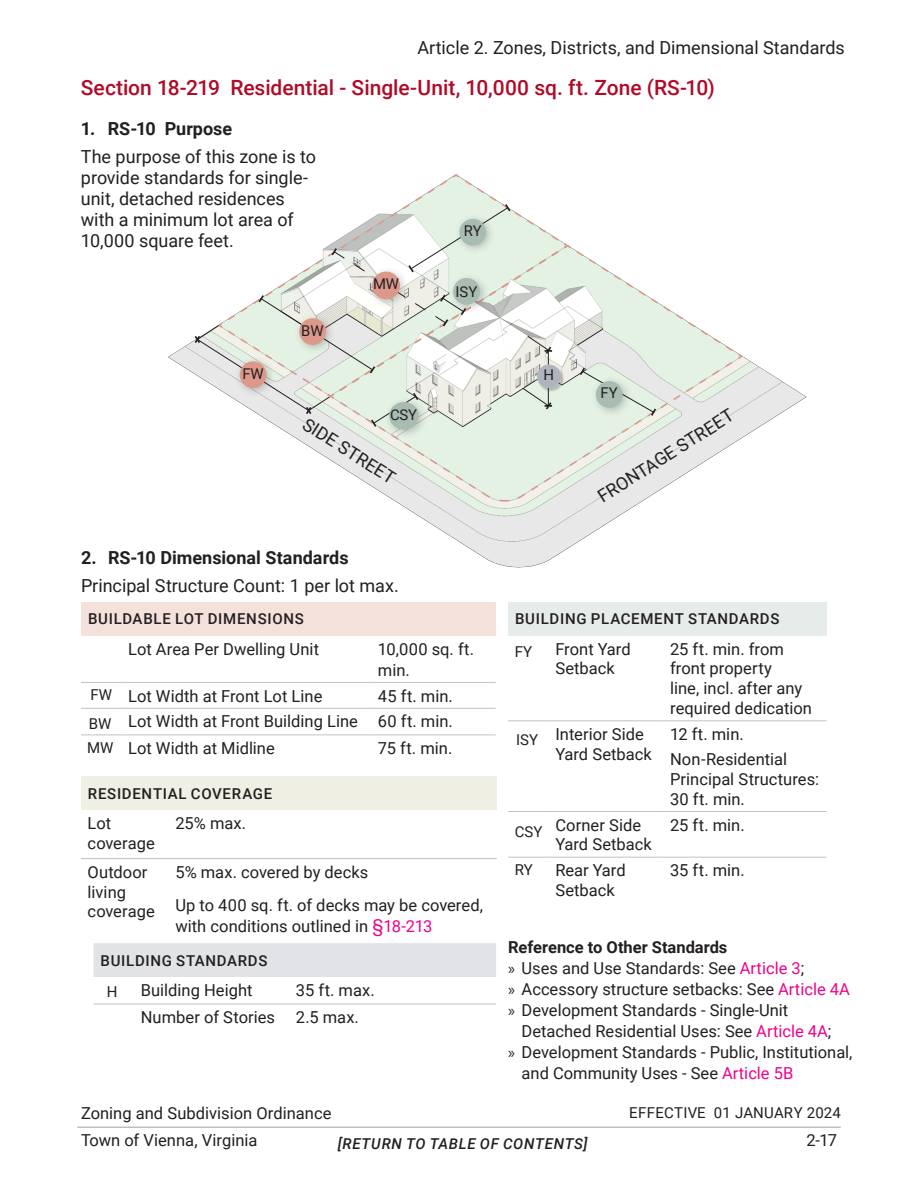
<style>
.page{position:relative;width:918px;height:1188px;background:#fff}
.page>*{position:absolute;margin:0;border:0;box-sizing:border-box;transform-origin:0 0}
.t1{font:500 21px "Roboto";color:#b00a27}
.body_1{font:18px/21px "Roboto";letter-spacing:-.005em;color:#231f20}
.t2{font:18px "Roboto";color:#231f20}
.t3{font:700 18px "Roboto";color:#231f20}
.FBC__Tbl_-_8{font:17.85px "Roboto";color:#231f20}
.FBC__Tbl_-_8-2{font:16.5px/19.8px "Roboto";color:#231f20}
.t4{font:16.5px/27px "Roboto";color:#231f20}
.body{font:700 16.5px "Roboto";color:#231f20}
.FBC__Box__Head{font:500 15px "Roboto";letter-spacing:.045em;color:#231f20}
.FBC__Dimension_Text{font:15px "Roboto";letter-spacing:.01em;color:#231f20}
.t5{font:italic 500 15px "Roboto";letter-spacing:.045em;color:#231f20}
.FBC__Dimension_Text-2{font:14.85px "Roboto";color:#231f20}
.s1{font-size:18px;color:#ed028c}
.s2{color:#ed028c}
.s3{font-family:"Myriad Pro"}
</style>
<div class="page">
<hr style="left:77px;top:1126px;width:764px;height:2px;background:#c1c1bb">
<img style="left:168px;top:341px;width:639px;height:227px">
<svg style="left:328px;top:341px;width:417px;height:161px"></svg>
<svg style="left:193px;top:177px;width:545px;height:317px"></svg>
<div style="left:537px;top:365px;width:28px;height:27px;background:#231f20;opacity:.25"></div>
<div style="left:537px;top:365px;width:24px;height:23px;background:#afb5bd;border-radius:50%"></div>
<div style="left:384px;top:396px;width:45px;height:44px;background:#231f20;opacity:.25"></div>
<div style="left:389px;top:402px;width:30px;height:28px;background:#a8bcb1;border-radius:50%"></div>
<div style="left:447px;top:272px;width:43px;height:42px;background:#231f20;opacity:.25"></div>
<div style="left:453px;top:278px;width:27px;height:27px;background:#a8bcb1;border-radius:50%"></div>
<div style="left:234px;top:356px;width:42px;height:42px;background:#231f20;opacity:.25"></div>
<div style="left:240px;top:361px;width:26px;height:27px;background:#dc988b;border-radius:50%"></div>
<div style="left:294px;top:313px;width:42px;height:42px;background:#231f20;opacity:.25"></div>
<div style="left:299px;top:318px;width:27px;height:27px;background:#dc988b;border-radius:50%"></div>
<div style="left:366px;top:266px;width:44px;height:43px;background:#231f20;opacity:.25"></div>
<div style="left:372px;top:272px;width:28px;height:27px;background:#dc988b;border-radius:50%"></div>
<div style="left:454px;top:213px;width:42px;height:43px;background:#231f20;opacity:.25"></div>
<div style="left:459px;top:219px;width:27px;height:27px;background:#a8bcb1;border-radius:50%"></div>
<div style="left:590px;top:375px;width:42px;height:43px;background:#231f20;opacity:.25"></div>
<div style="left:596px;top:381px;width:27px;height:27px;background:#a8bcb1;border-radius:50%"></div>
<div style="left:81px;top:602px;width:415px;height:34px;background:#f5e1db"></div>
<hr style="left:122px;top:735px;width:249px;height:1px;background:#c1c1bb">
<hr style="left:371px;top:735px;width:125px;height:1px;background:#c1c1bb">
<hr style="left:81px;top:682px;width:41px;height:1px;background:#c1c1bb">
<hr style="left:122px;top:682px;width:249px;height:1px;background:#c1c1bb">
<hr style="left:371px;top:682px;width:125px;height:1px;background:#c1c1bb">
<hr style="left:122px;top:708px;width:249px;height:1px;background:#c1c1bb">
<hr style="left:371px;top:708px;width:125px;height:1px;background:#c1c1bb">
<hr style="left:81px;top:708px;width:41px;height:1px;background:#c1c1bb">
<hr style="left:81px;top:735px;width:41px;height:1px;background:#c1c1bb">
<div style="left:93px;top:943px;width:403px;height:34px;background:#e1e3e6"></div>
<hr style="left:93px;top:1004px;width:41px;height:1px;background:#c1c1bb">
<hr style="left:134px;top:1004px;width:155px;height:1px;background:#c1c1bb">
<hr style="left:289px;top:1004px;width:207px;height:1px;background:#c1c1bb">
<div style="left:508px;top:602px;width:318px;height:34px;background:#e5ece9"></div>
<hr style="left:663px;top:857px;width:164px;height:1px;background:#c1c1bb">
<hr style="left:663px;top:721px;width:164px;height:1px;background:#c1c1bb">
<hr style="left:508px;top:721px;width:41px;height:1px;background:#c1c1bb">
<hr style="left:549px;top:721px;width:114px;height:1px;background:#c1c1bb">
<hr style="left:663px;top:811px;width:164px;height:1px;background:#c1c1bb">
<hr style="left:508px;top:811px;width:41px;height:1px;background:#c1c1bb">
<hr style="left:549px;top:811px;width:114px;height:1px;background:#c1c1bb">
<hr style="left:508px;top:857px;width:41px;height:1px;background:#c1c1bb">
<hr style="left:549px;top:857px;width:114px;height:1px;background:#c1c1bb">
<div style="left:81px;top:776px;width:416px;height:34px;background:#efefe4"></div>
<hr style="left:169px;top:858px;width:328px;height:1px;background:#c1c1bb">
<hr style="left:81px;top:858px;width:88px;height:1px;background:#c1c1bb">
<p class="t2" style="left:417px;top:35px;width:429px">Article 2. Zones, Districts, and Dimensional Standards</p>
<p class="t1" style="left:81px;top:73px;width:636px">Section 18-219 Residential - Single-Unit, 10,000 sq. ft. Zone (RS-10)</p>
<p class="t3" style="left:81px;top:116px;width:153px">1. RS-10 Purpose</p>
<p class="body_1" style="left:81px;top:146px;width:237px">The purpose of this zone is to provide standards for single&shy;unit, detached residences with a minimum lot area of<br>10,000 square feet.</p>
<p class="FBC__Dimension_Text-2" style="left:464px;top:220px;width:19px">RY</p>
<p class="FBC__Dimension_Text-2" style="left:242px;top:363px;width:23px">FW</p>
<p class="FBC__Dimension_Text-2" style="left:301px;top:320px;width:24px">BW</p>
<p class="FBC__Dimension_Text-2" style="left:373px;top:273px;width:27px">MW</p>
<p class="FBC__Dimension_Text-2" style="left:456px;top:281px;width:23px">ISY</p>
<p class="FBC__Dimension_Text-2" style="left:544px;top:364px;width:12px">H</p>
<p class="FBC__Dimension_Text-2" style="left:601px;top:382px;width:19px">FY</p>
<p class="FBC__Tbl_-_8" style="left:311px;top:412px;width:107px;rotate:32deg">SIDE STREET</p>
<p class="FBC__Tbl_-_8" style="left:593px;top:487px;width:159px;rotate:-32deg">FRONTAGE STREET</p>
<p class="FBC__Dimension_Text-2" style="left:390px;top:404px;width:28px">CSY</p>
<p class="t3" style="left:81px;top:545px;width:269px">2. RS-10 Dimensional Standards</p>
<p class="body_1" style="left:81px;top:574px;width:319px">Principal Structure Count: 1 per lot max.</p>
<p class="FBC__Box__Head" style="left:88px;top:608px;width:217px">BUILDABLE LOT DIMENSIONS</p>
<p class="FBC__Tbl_-_8-2" style="left:128px;top:638px;width:192px">Lot Area Per Dwelling Unit</p>
<p class="FBC__Tbl_-_8-2" style="left:378px;top:638px;width:98px;line-height:21px">10,000 sq. ft. min.</p>
<p class="FBC__Dimension_Text" style="left:90px;top:685px;width:23px">FW</p>
<p class="FBC__Tbl_-_8-2" style="left:128px;top:685px;width:196px">Lot Width at Front Lot Line</p>
<p class="FBC__Tbl_-_8-2" style="left:378px;top:685px;width:76px">45 ft. min.</p>
<p class="FBC__Dimension_Text" style="left:89px;top:713px;width:24px">BW</p>
<p class="FBC__Tbl_-_8-2" style="left:128px;top:711px;width:231px">Lot Width at Front Building Line</p>
<p class="FBC__Tbl_-_8-2" style="left:378px;top:711px;width:76px">60 ft. min.</p>
<p class="FBC__Dimension_Text" style="left:87px;top:738px;width:28px">MW</p>
<p class="FBC__Tbl_-_8-2" style="left:128px;top:738px;width:148px">Lot Width at Midline</p>
<p class="FBC__Tbl_-_8-2" style="left:378px;top:738px;width:76px">75 ft. min.</p>
<p class="FBC__Box__Head" style="left:88px;top:783px;width:186px">RESIDENTIAL COVERAGE</p>
<p class="FBC__Tbl_-_8-2" style="left:88px;top:813px;width:69px">Lot coverage</p>
<p class="FBC__Tbl_-_8-2" style="left:175px;top:813px;width:72px">25% max.</p>
<p class="FBC__Tbl_-_8-2" style="left:88px;top:861px;width:69px">Outdoor living coverage</p>
<p class="FBC__Tbl_-_8-2" style="left:175px;top:861px;width:194px">5% max. covered by decks</p>
<p class="FBC__Tbl_-_8-2" style="left:175px;top:894px;width:309px;line-height:21px">Up to 400 sq. ft. of decks may be covered, with conditions outlined in <span class="s1">§</span><span class="s2">18-213</span></p>
<p class="FBC__Box__Head" style="left:100px;top:950px;width:168px">BUILDING STANDARDS</p>
<p class="FBC__Dimension_Text" style="left:107px;top:981px;width:12px">H</p>
<p class="FBC__Tbl_-_8-2" style="left:141px;top:980px;width:113px">Building Height</p>
<p class="FBC__Tbl_-_8-2" style="left:296px;top:980px;width:80px">35 ft. max.</p>
<p class="FBC__Tbl_-_8-2" style="left:141px;top:1007px;width:136px">Number of Stories</p>
<p class="FBC__Tbl_-_8-2" style="left:296px;top:1007px;width:65px">2.5 max.</p>
<p class="FBC__Box__Head" style="left:515px;top:608px;width:266px">BUILDING PLACEMENT STANDARDS</p>
<p class="FBC__Dimension_Text" style="left:515px;top:641px;width:19px">FY</p>
<p class="FBC__Tbl_-_8-2" style="left:555px;top:638px;width:77px">Front Yard<br>Setback</p>
<p class="FBC__Tbl_-_8-2" style="left:670px;top:638px;width:143px">25 ft. min. from front property<br>line, incl. after any required dedication</p>
<p class="FBC__Dimension_Text" style="left:516px;top:729px;width:23px">ISY</p>
<p class="FBC__Tbl_-_8-2" style="left:555px;top:724px;width:98px">Interior Side<br>Yard Setback</p>
<p class="FBC__Tbl_-_8-2" style="left:670px;top:724px;width:75px">12 ft. min.</p>
<p class="FBC__Tbl_-_8-2" style="left:670px;top:749px;width:150px">Non-Residential<br>Principal Structures:<br>30 ft. min.</p>
<p class="FBC__Dimension_Text" style="left:515px;top:821px;width:29px">CSY</p>
<p class="FBC__Tbl_-_8-2" style="left:555px;top:814px;width:98px">Corner Side<br>Yard Setback</p>
<p class="FBC__Tbl_-_8-2" style="left:670px;top:814px;width:76px">25 ft. min.</p>
<p class="FBC__Dimension_Text" style="left:515px;top:859px;width:19px">RY</p>
<p class="FBC__Tbl_-_8-2" style="left:555px;top:860px;width:72px">Rear Yard<br>Setback</p>
<p class="FBC__Tbl_-_8-2" style="left:670px;top:860px;width:76px">35 ft. min.</p>
<p class="body" style="left:508px;top:935px;width:221px">Reference to Other Standards</p>
<p class="FBC__Tbl_-_8-2" style="left:508px;top:957px;width:298px"><span class="s3">»</span> Uses and Use Standards: See <span class="s2">Article 3</span>;</p>
<p class="FBC__Tbl_-_8-2" style="left:508px;top:978px;width:343px"><span class="s3">»</span> Accessory structure setbacks: See <span class="s2">Article 4A</span></p>
<p class="FBC__Tbl_-_8-2" style="left:522px;top:999px;width:311px;line-height:21px;text-indent:-13px"><span class="s3">»</span> Development Standards - Single-Unit<br>Detached Residential Uses: See <span class="s2">Article 4A</span>;</p>
<p class="FBC__Tbl_-_8-2" style="left:522px;top:1041px;width:332px;line-height:21px;text-indent:-13px"><span class="s3">»</span> Development Standards - Public, Institutional, and Community Uses - See <span class="s2">Article 5B</span></p>
<p class="t4" style="left:81px;top:1099px;width:252px">Zoning and Subdivision Ordinance<br>Town of Vienna, Virginia</p>
<p class="FBC__Dimension_Text" style="left:629px;top:1102px;width:213px">EFFECTIVE 01 JANUARY 2024</p>
<p class="t5" style="left:338px;top:1133px;width:251px">[RETURN TO TABLE OF CONTENTS]</p>
<p class="FBC__Tbl_-_8-2" style="left:806px;top:1130px;width:32px">2-17</p>
</div>
